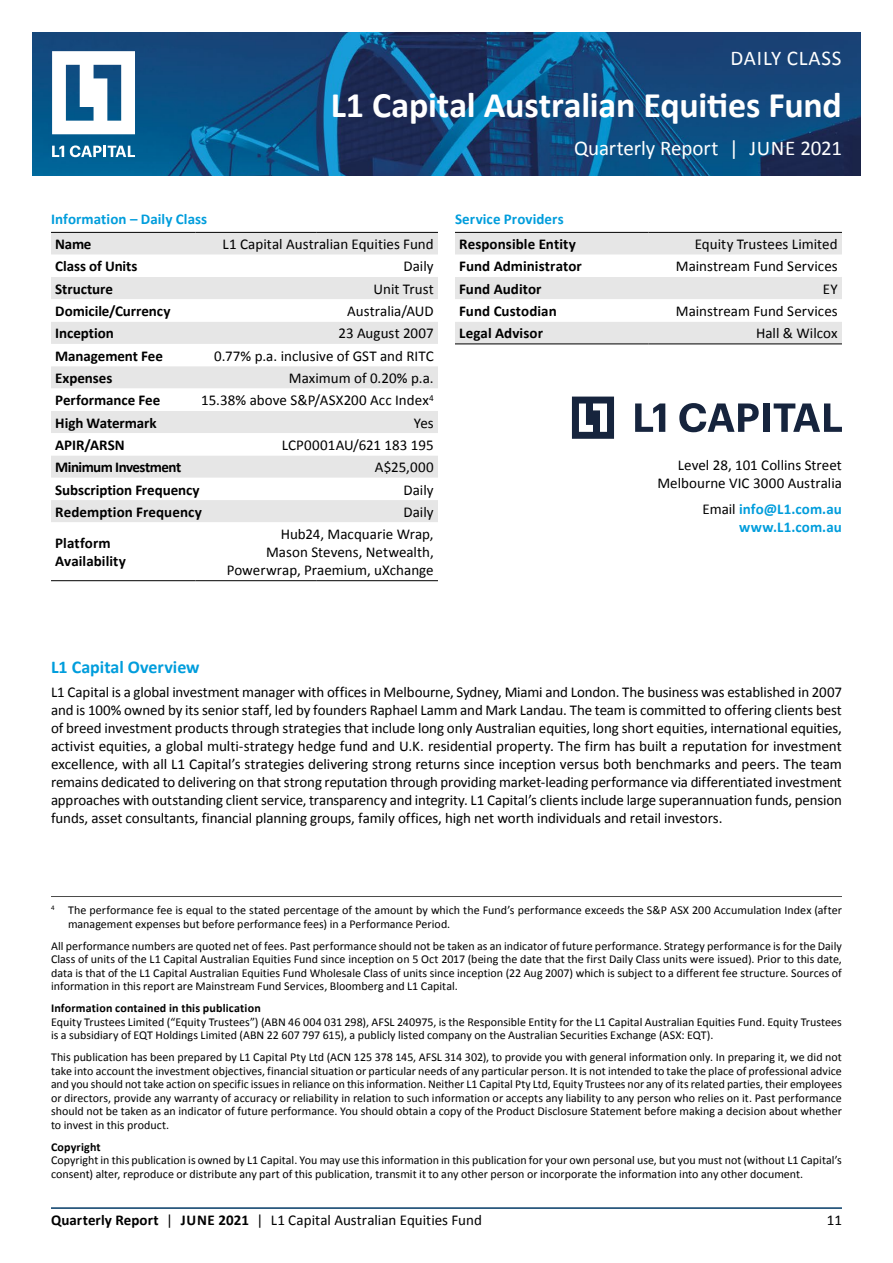
<style>
.page{position:relative;width:893px;height:1263px;background:#fff}
.page>*{position:absolute;margin:0;border:0;box-sizing:border-box;transform-origin:0 0}
.t1{font:700 36px "Calibri";letter-spacing:-.005em;color:#fff}
.t2{font:21px "Calibri";color:#fff}
.t3{font:21px "Calibri";letter-spacing:.04em;color:#fff}
.t4{font:700 18px "Calibri";color:#009ddc}
.t5{font:15px/18px "Calibri";color:#000;text-align:right}
.t6{font:700 15px/18px "Calibri";color:#000}
.t7{font:700 15px/18px "Calibri";letter-spacing:.005em;color:#009ddc;text-align:right}
.t8{font:700 15px "Calibri";letter-spacing:-.035em;color:#000}
.t9{font:12px/13.5px "Calibri";color:#000}
.t10{font:700 12px "Calibri";letter-spacing:.015em;color:#000}
.s1{font-weight:400;color:#000}
.s2{font-weight:700}
</style>
<div class="page">
<div style="left:51px;top:233px;width:387px;height:22px;background:#e6e6e6"></div>
<svg style="left:51px;top:277px;width:387px;height:245px;fill:#e6e6e6"></svg>
<hr style="left:51px;top:232px;width:145px;height:1px;background:#000">
<hr style="left:196px;top:232px;width:121px;height:1px;background:#000">
<hr style="left:317px;top:232px;width:121px;height:1px;background:#000">
<hr style="left:51px;top:580px;width:145px;height:1px;background:#000">
<hr style="left:196px;top:580px;width:121px;height:1px;background:#000">
<hr style="left:317px;top:580px;width:121px;height:1px;background:#000">
<svg style="left:455px;top:233px;width:387px;height:111px"></svg>
<hr style="left:455px;top:232px;width:193px;height:1px;background:#000">
<hr style="left:648px;top:232px;width:194px;height:1px;background:#000">
<hr style="left:455px;top:344px;width:193px;height:1px;background:#000">
<hr style="left:648px;top:344px;width:194px;height:1px;background:#000">
<svg style="left:572px;top:397px;width:42px;height:42px"></svg>
<svg style="left:635px;top:403px;width:30px;height:29px"></svg>
<svg style="left:679px;top:403px;width:80px;height:29px"></svg>
<div style="left:763px;top:403px;width:6px;height:29px;background:#16243d"></div>
<svg style="left:774px;top:403px;width:68px;height:29px"></svg>
<hr style="left:51px;top:896px;width:791px;height:1px;background:#4a4a49">
<hr style="left:51px;top:1208px;width:791px;height:1px;background:#003865">
<img style="left:33px;top:33px;width:827px;height:142px">
<svg style="left:52px;top:51px;width:83px;height:83px"></svg>
<svg style="left:52px;top:146px;width:12px;height:11px"></svg>
<svg style="left:70px;top:145px;width:65px;height:12px"></svg>
<h2 class="t3" style="left:730px;top:45px;width:113px">Daily Class</h2>
<h1 class="t1" style="left:331px;top:82px;width:513px">L1 Capital Australian Equities Fund</h1>
<h2 class="t2" style="left:574px;top:135px;width:269px">Quarterly Report | JUNE 2021</h2>
<p class="t7" style="left:51px;top:210px;width:158px">Information – Daily Class</p>
<p class="t6" style="left:55px;top:235px;width:38px">Name</p>
<p class="t5" style="left:223px;top:235px;width:213px">L1 Capital Australian Equities Fund</p>
<p class="t6" style="left:55px;top:257px;width:84px">Class of Units</p>
<p class="t5" style="left:404px;top:258px;width:32px">Daily</p>
<p class="t6" style="left:55px;top:280px;width:59px">Structure</p>
<p class="t5" style="left:374px;top:280px;width:62px">Unit Trust</p>
<p class="t6" style="left:55px;top:302px;width:117px">Domicile/Currency</p>
<p class="t5" style="left:347px;top:302px;width:88px">Australia/AUD</p>
<p class="t6" style="left:55px;top:324px;width:60px">Inception</p>
<p class="t5" style="left:338px;top:324px;width:97px">23 August 2007</p>
<p class="t6" style="left:55px;top:347px;width:109px">Management Fee</p>
<p class="t5" style="left:214px;top:347px;width:221px">0.77% p.a. inclusive of GST and RITC</p>
<p class="t6" style="left:55px;top:369px;width:59px">Expenses</p>
<p class="t5" style="left:289px;top:369px;width:146px">Maximum of 0.20% p.a.</p>
<p class="t6" style="left:55px;top:391px;width:106px">Performance Fee</p>
<p class="t5" style="left:201px;top:391px;width:234px">15.38% above S&amp;P/ASX200 Acc I ndex<sup>4</sup></p>
<p class="t6" style="left:55px;top:414px;width:103px">High Watermark</p>
<p class="t5" style="left:414px;top:414px;width:22px">Yes</p>
<p class="t6" style="left:55px;top:436px;width:71px">APIR/ARSN</p>
<p class="t5" style="left:282px;top:436px;width:153px">LCP0001AU/621 183 195</p>
<p class="t8" style="left:55px;top:458px;width:128px">Minimum Investment</p>
<p class="t5" style="left:375px;top:458px;width:61px">A$25,000</p>
<p class="t6" style="left:55px;top:480px;width:146px">Subscription Frequency</p>
<p class="t5" style="left:404px;top:481px;width:32px">Daily</p>
<p class="t6" style="left:55px;top:503px;width:148px">Redemption Frequency</p>
<p class="t5" style="left:404px;top:503px;width:32px">Daily</p>
<p class="t6" style="left:55px;top:534px;width:72px">Platform<br>Availability</p>
<p class="t5" style="left:227px;top:525px;width:209px">Hub24, Macquarie Wrap,<br>Mason Stevens, Netwealth,<br>Powerwrap, Praemium, uXchange</p>
<p class="t7" style="left:455px;top:210px;width:110px">Service Providers</p>
<p class="t6" style="left:459px;top:235px;width:118px">Responsible Entity</p>
<p class="t5" style="left:695px;top:235px;width:144px">Equity Trustees Limited</p>
<p class="t6" style="left:459px;top:257px;width:124px">Fund Administrator</p>
<p class="t5" style="left:676px;top:258px;width:163px">Mainstream Fund Services</p>
<p class="t6" style="left:459px;top:280px;width:84px">Fund Auditor</p>
<p class="t5" style="left:823px;top:280px;width:16px">EY</p>
<p class="t6" style="left:459px;top:302px;width:99px">Fund Custodian</p>
<p class="t5" style="left:676px;top:302px;width:163px">Mainstream Fund Services</p>
<p class="t6" style="left:459px;top:324px;width:85px">Legal Advisor</p>
<p class="t5" style="left:756px;top:324px;width:83px">Hall &amp; Wilcox</p>
<p class="t5" style="left:657px;top:456px;width:186px">Level 28, 101 Collins Street<br>Melbourne VIC 3000 Australia</p>
<p class="t7" style="left:702px;top:500px;width:141px"><span class="s1">Email</span> info@L1.com.au www.L1.com.au</p>
<h3 class="t4" style="left:51px;top:655px;width:150px">L1 Capital Overview</h3>
<p class="t5" style="left:51px;top:683px;width:792px;text-align:justify">L1 Capital is a global investment manager with offices in Melbourne, Sydney, Miami and London. The business was established in 2007 and is 100% owned by its senior staff, led by founders Raphael Lamm and Mark Landau. The team is committed to offering clients best of breed investment products through strategies that include long only Australian equities, long short equities, international equities, activist equities, a global multi-strategy hedge fund and U.K. residential property. The firm has built a reputation for investment excellence, with all L1 Capital’s strategies delivering strong returns since inception versus both benchmarks and peers. The team remains dedicated to delivering on that strong reputation through providing market-leading performance via differentiated investment approaches with outstanding client service, transparency and integrity. L1 Capital’s clients include large superannuation funds, pension funds, asset consultants, financial planning groups, family offices, high net worth individuals and retail investors.</p>
<p class="t9" style="left:68px;top:904px;width:775px;text-indent:-17px"><sup>4</sup> The performance fee is equal to the stated percentage of the amount by which the Fund’s performance exceeds the S&amp;P ASX 200 Accumulation I ndex (after management expenses but before performance fees) in a Performance Period.</p>
<p class="t9" style="left:51px;top:939px;width:792px;text-align:justify">All performance numbers are quoted net of fees. Past performance should not be taken as an indicator of future performance. Strategy performance is for the Daily Class of units of the L1 Capital Australian Equities Fund since inception on 5 Oct 2017 (being the date that the first Daily Class units were issued). Prior to this date, data is that of the L1 Capital Australian Equities Fund Wholesale Class of units since inception (22 Aug 2007) which is subject to a different fee structure. Sources of information in this report are Mainstream Fund Services, Bloomberg and L1 Capital.</p>
<p class="t10" style="left:51px;top:1001px;width:211px">Information contained in this publication</p>
<p class="t9" style="left:51px;top:1015px;width:792px">Equity Trustees Limited (“Equity Trustees”) (ABN 46 004 031 298), AFSL 240975, is the Responsible Entity for the L1 Capital Australian Equities Fund. Equity Trustees is a subsidiary of EQT Holdings Limited (ABN 22 607 797 615), a publicly listed company on the Australian Securities Exchange (ASX: EQT).</p>
<p class="t9" style="left:51px;top:1051px;width:792px;text-align:justify">This publication has been prepared by L1 Capital Pty Ltd (ACN 125 378 145, AFSL 314 302), to provide you with general information only. I n preparing it, we did not take into account the investment objectives, financial situation or particular needs of any particular person. It is not intended to take the place of professional advice and you should not take action on specific issues in reliance on this information. Neither L1 Capital Pty Ltd, Equity Trustees nor any of its related parties, their employees or directors, provide any warranty of accuracy or reliability in relation to such information or accepts any liability to any person who relies on it. Past performance should not be taken as an indicator of future performance. You should obtain a copy of the Product Disclosure Statement before making a decision about whether to invest in this product.</p>
<p class="t10" style="left:51px;top:1139px;width:51px">Copyright</p>
<p class="t9" style="left:51px;top:1154px;width:792px">Copyright in this publication is owned by L1 Capital. You may use this information in this publication for your own personal use, but you must not (without L1 Capital’s consent) alter, reproduce or distribute any part of this publication, transmit it to any other person or incorporate the information into any other document.</p>
<p class="t5" style="left:51px;top:1211px;width:432px"><span class="s2">Quarterly Report</span> | <span class="s2">JUNE 2021</span> | L1 Capital Australian Equities Fund</p>
<p class="t5" style="left:827px;top:1211px;width:17px">11</p>
</div>
